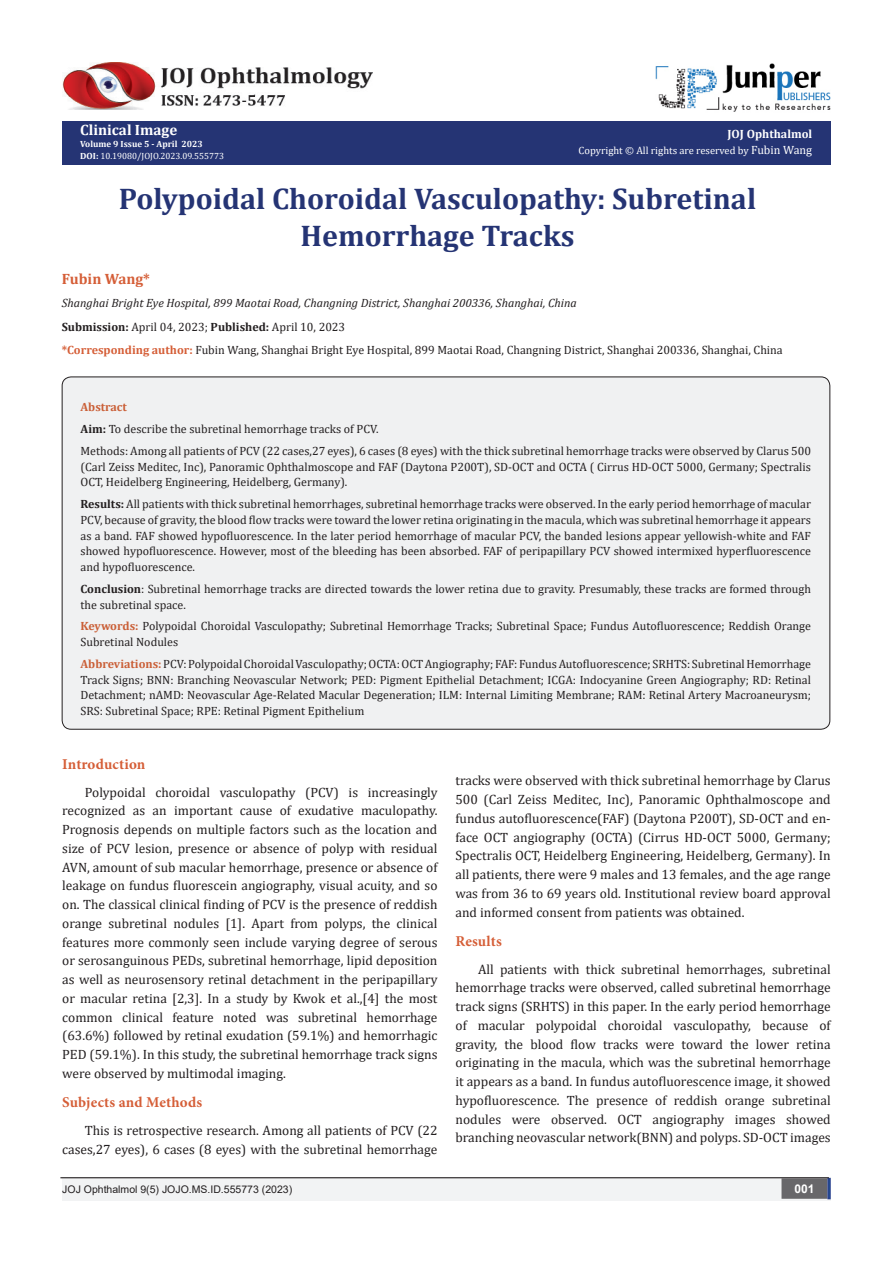
<style>
.page{position:relative;width:893px;height:1263px;background:#fff}
.page>*{position:absolute;margin:0;border:0;box-sizing:border-box;transform-origin:0 0}
.t1{font:700 30px/37.5px "Cambria";color:#253474;text-align:center}
.List_Paragraph{font:700 15px "Minion Pro";letter-spacing:.01em;color:#d55e37}
.t2{font:700 15px "Cambria";color:#fff}
.t3{font:700 15px "Cambria";color:#d55e37}
.t4{font:13.5px/18.8px "Cambria";color:#231f20;text-align:justify}
.t5{font:12px/15.8px "Cambria";color:#231f20;text-align:justify}
.t6{font:italic 12px "Cambria";color:#231f20}
.t7{font:700 12px "Cambria";color:#fff}
.t8{font:700 12px "Cambria";color:#ca5f37}
.t9{font:700 12px "Arial";color:#fff}
.t10{font:10.5px "Cambria";color:#fff}
.t11{font:10.5px "Arial";color:#231f20}
.t12{font:9px "Cambria";color:#fff}
.t13{font:700 9px "Cambria";color:#fff}
.s1{font-weight:700}
.s2{font-size:12px}
.s3{font-weight:700;color:#d55e37}
.s4{font-weight:700;color:#ca5f37}
</style>
<div class="page">
<div style="left:62px;top:121px;width:769px;height:43px;background:#253474"></div>
<div style="left:62px;top:1177px;width:494px;height:24px;background:#f2f3f4"></div>
<div style="left:503px;top:1177px;width:328px;height:24px;background:#f2f3f4"></div>
<div style="left:782px;top:1179px;width:45px;height:19px;background:#68676a"></div>
<div style="left:781px;top:1178px;width:46px;height:21px;border:2px solid #68676a"></div>
<svg style="left:827px;top:1178px;width:4px;height:21px"></svg>
<hr style="left:60px;top:1177px;width:769px;height:1px;background:#231f20">
<img style="left:655px;top:63px;width:176px;height:49px">
<img style="left:62px;top:62px;width:311px;height:48px">
<div style="left:62px;top:377px;width:768px;height:352px;background:#f0f1f2;border-radius:9px"></div>
<p class="t2" style="left:80px;top:119px;width:99px">Clinical Image</p>
<p class="t13" style="left:80px;top:138px;width:124px">Volume 9 Issue 5 - April 2023</p>
<p class="t12" style="left:80px;top:151px;width:145px"><span class="s1">DOI:</span> 10.19080/JOJO.2023.09.555773</p>
<p class="t7" style="left:727px;top:126px;width:86px">JOJ Ophthalmol</p>
<p class="t10" style="left:579px;top:144px;width:235px">Copyright © All rights are reserved by <span class="s2">Fubin Wang</span></p>
<p class="t1" style="left:119px;top:179px;width:639px">Polypoidal Choroidal Vasculopathy: Subretinal<br>Hemorrhage Tracks</p>
<p class="t3" style="left:62px;top:268px;width:90px">Fubin Wang*</p>
<p class="t6" style="left:62px;top:294px;width:517px">Shanghai Bright Eye Hospital, 899 Maotai Road, Changning District, Shanghai 200336, Shanghai, China</p>
<p class="t5" style="left:62px;top:318px;width:285px"><span class="s1">Submission:</span> April 04, 2023; <span class="s1">Published:</span> April 10, 2023</p>
<p class="t5" style="left:62px;top:342px;width:723px"><span class="s3">*Corresponding author:</span> Fubin Wang, Shanghai Bright Eye Hospital, 899 Maotai Road, Changning District, Shanghai 200336, Shanghai, China</p>
<p class="t8" style="left:81px;top:399px;width:48px">Abstract</p>
<p class="t5" style="left:81px;top:421px;width:300px"><span class="s1">Aim:</span> To describe the subretinal hemorrhage tracks of PCV.</p>
<p class="t5" style="left:81px;top:443px;width:732px">Methods: Among all patients of PCV (22 cases,27 eyes), 6 cases (8 eyes) with the thick subretinal hemorrhage tracks were observed by Clarus 500 (Carl Zeiss Meditec, Inc), Panoramic Ophthalmoscope and FAF (Daytona P200T), SD-OCT and OCTA ( Cirrus HD-OCT 5000, Germany; Spectralis OCT, Heidelberg Engineering, Heidelberg, Germany).</p>
<p class="t5" style="left:81px;top:496px;width:732px"><span class="s1">Results:</span> All patients with thick subretinal hemorrhages, subretinal hemorrhage tracks were observed. In the early period hemorrhage of macular PCV, because of gravity, the blood flow tracks were toward the lower retina originating in the macula, which was subretinal hemorrhage it appears as a band. FAF showed hypofluorescence. In the later period hemorrhage of macular PCV, the banded lesions appear yellowish-white and FAF showed hypofluorescence. However, most of the bleeding has been absorbed. FAF of peripapillary PCV showed intermixed hyperfluorescence and hypofluorescence.</p>
<p class="t5" style="left:81px;top:581px;width:732px"><span class="s1">Conclusion</span>: Subretinal hemorrhage tracks are directed towards the lower retina due to gravity. Presumably, these tracks are formed through the subretinal space.</p>
<p class="t5" style="left:81px;top:618px;width:732px"><span class="s4">Keywords:</span> Polypoidal Choroidal Vasculopathy; Subretinal Hemorrhage Tracks; Subretinal Space; Fundus Autofluorescence; Reddish Orange<br>Subretinal Nodules</p>
<p class="t5" style="left:81px;top:656px;width:732px"><span class="s4">Abbreviations:</span> PCV: Polypoidal Choroidal Vasculopathy; OCTA: OCT Angiography; FAF: Fundus Autofluorescence; SRHTS: Subretinal Hemorrhage Track Signs; BNN: Branching Neovascular Network; PED: Pigment Epithelial Detachment; ICGA: Indocyanine Green Angiography; RD: Retinal Detachment; nAMD: Neovascular Age-Related Macular Degeneration; ILM: Internal Limiting Membrane; RAM: Retinal Artery Macroaneurysm; SRS: Subretinal Space; RPE: Retinal Pigment Epithelium</p>
<p class="List_Paragraph" style="left:62px;top:753px;width:85px">Introduction</p>
<p class="t4" style="left:62px;top:782px;width:377px;text-indent:22px">Polypoidal choroidal vasculopathy (PCV) is increasingly recognized as an important cause of exudative maculopathy.<br>Prognosis depends on multiple factors such as the location and size of PCV lesion, presence or absence of polyp with residual AVN, amount of sub macular hemorrhage, presence or absence of leakage on fundus fluorescein angiography, visual acuity, and so on. The classical clinical finding of PCV is the presence of reddish orange subretinal nodules [1]. Apart from polyps, the clinical features more commonly seen include varying degree of serous or serosanguinous PEDs, subretinal hemorrhage, lipid deposition as well as neurosensory retinal detachment in the peripapillary or macular retina [2,3]. In a study by Kwok et al.,[4] the most common clinical feature noted was subretinal hemorrhage (63.6%) followed by retinal exudation (59.1%) and hemorrhagic PED (59.1%). In this study, the subretinal hemorrhage track signs were observed by multimodal imaging.</p>
<p class="List_Paragraph" style="left:62px;top:1092px;width:141px">Subjects and Methods</p>
<p class="t4" style="left:62px;top:1121px;width:377px;text-align:right">This is retrospective research. Among all patients of PCV (22 cases,27 eyes), 6 cases (8 eyes) with the subretinal hemorrhage</p>
<p class="t4" style="left:455px;top:771px;width:377px">tracks were observed with thick subretinal hemorrhage by Clarus 500 (Carl Zeiss Meditec, Inc), Panoramic Ophthalmoscope and fundus autofluorescence(FAF) (Daytona P200T), SD-OCT and en&shy;face OCT angiography (OCTA) (Cirrus HD-OCT 5000, Germany; Spectralis OCT, Heidelberg Engineering, Heidelberg, Germany). In all patients, there were 9 males and 13 females, and the age range was from 36 to 69 years old. Institutional review board approval and informed consent from patients was obtained.</p>
<p class="List_Paragraph" style="left:455px;top:930px;width:48px">Results</p>
<p class="t4" style="left:455px;top:959px;width:377px;text-indent:22px">All patients with thick subretinal hemorrhages, subretinal hemorrhage tracks were observed, called subretinal hemorrhage track signs (SRHTS) in this paper. In the early period hemorrhage of macular polypoidal choroidal vasculopathy, because of gravity, the blood flow tracks were toward the lower retina originating in the macula, which was the subretinal hemorrhage it appears as a band. In fundus autofluorescence image, it showed hypofluorescence. The presence of reddish orange subretinal nodules were observed. OCT angiography images showed branching neovascular network(BNN) and polyps. SD-OCT images</p>
<p class="t11" style="left:62px;top:1182px;width:231px">JOJ Ophthalmol 9(5) JOJO.MS.ID.555773 (2023)</p>
<p class="t9" style="left:794px;top:1180px;width:22px">001</p>
</div>
